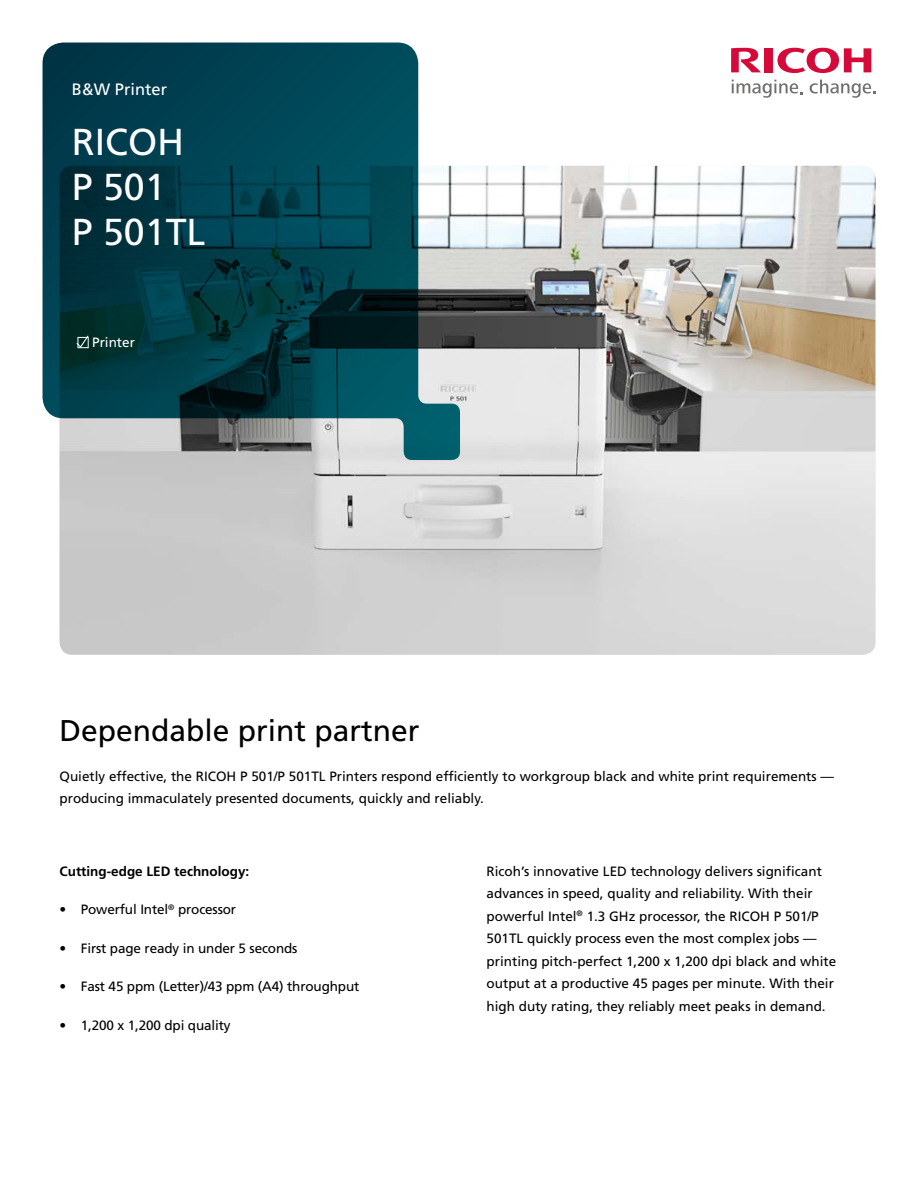
<style>
.page{position:relative;width:918px;height:1188px;background:#fff}
.page>*{position:absolute;margin:0;border:0;box-sizing:border-box;transform-origin:0 0}
.t1{font:37.5px/45px "Frutiger LT Std";color:#fff}
.t2{font:30px "Frutiger LT Std";color:#000}
.t3{font:16.5px "Frutiger LT Std";color:#fff}
.t4{font:13.5px/22.5px "Frutiger LT Std";color:#000101}
.t5{font:13.5px/22.5px "Frutiger LT Std";color:#000}
.t6{font:700 13.5px "Frutiger LT Std";color:#000}
.t7{font:13.5px "Frutiger LT Std";color:#fff}
</style>
<div class="page">
<img style="left:60px;top:166px;width:815px;height:489px">
<svg style="left:43px;top:43px;width:417px;height:417px;background:#225660"></svg>
<svg style="left:76px;top:335px;width:13px;height:14px"></svg>
<div style="left:78px;top:337px;width:10px;height:11px;border:1px solid #fff"></div>
<svg style="left:777px;top:48px;width:94px;height:25px"></svg>
<div style="left:765px;top:48px;width:8px;height:24px;background:#d50a3a"></div>
<svg style="left:731px;top:48px;width:30px;height:24px"></svg>
<svg style="left:732px;top:80px;width:71px;height:18px"></svg>
<svg style="left:810px;top:80px;width:66px;height:18px"></svg>
<p class="t3" style="left:72px;top:80px;width:97px">B&amp;W Printer</p>
<h1 class="t1" style="left:72px;top:120px;width:135px">RICOH<br>P 501<br>P 501TL</h1>
<p class="t7" style="left:92px;top:334px;width:44px">Printer</p>
<h2 class="t2" style="left:60px;top:713px;width:362px">Dependable print partner</h2>
<p class="t5" style="left:60px;top:765px;width:776px">Quietly effective, the RICOH P 501/P 501TL Printers respond efficiently to workgroup black and white print requirements — producing immaculately presented documents, quickly and reliably.</p>
<p class="t6" style="left:60px;top:863px;width:191px">Cutting-edge LED technology:</p>
<p class="t5" style="left:60px;top:898px;width:178px">• Powerful Intel<sup>®</sup> processor</p>
<p class="t5" style="left:60px;top:937px;width:239px">• First page ready in under 5 seconds</p>
<p class="t5" style="left:60px;top:975px;width:301px">• Fast 45 ppm (Letter)/43 ppm (A4) throughput</p>
<p class="t5" style="left:60px;top:1014px;width:173px">• 1,200 x 1,200 dpi quality</p>
<p class="t4" style="left:487px;top:860px;width:351px">Ricoh’s innovative LED technology delivers significant advances in speed, quality and reliability. With their powerful Intel<sup>®</sup> 1.3 GHz processor, the RICOH P 501/P 501TL quickly process even the most complex jobs — printing pitch-perfect 1,200 x 1,200 dpi black and white output at a productive 45 pages per minute. With their high duty rating, they reliably meet peaks in demand.</p>
</div>
